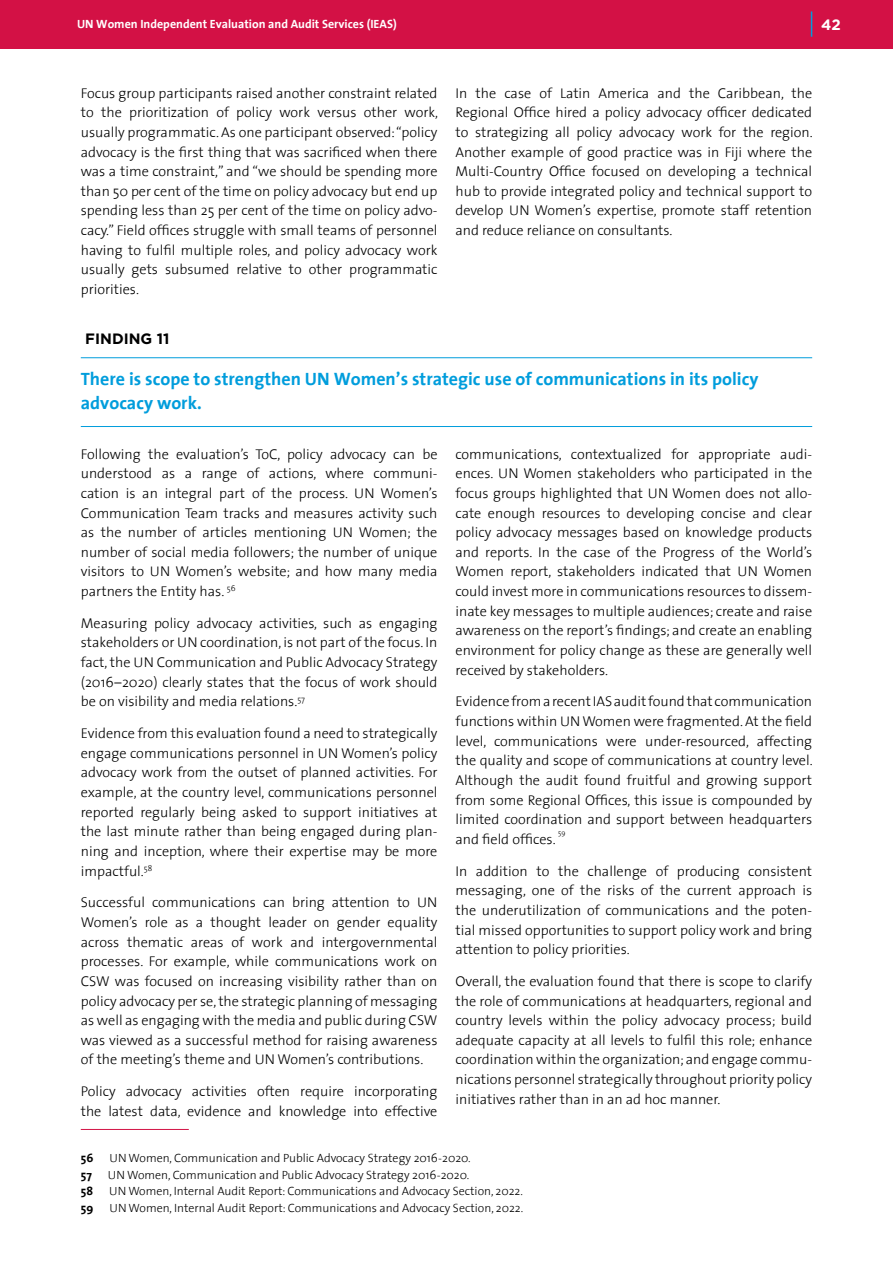
<style>
.page{position:relative;width:893px;height:1263px;background:#fff}
.page>*{position:absolute;margin:0;border:0;box-sizing:border-box;transform-origin:0 0}
.FIndings_Text{font:700 18px/24px "The Sans";color:#009ddc}
.FINDINGS_HEADER{font:700 15px "Gotham";color:#000}
.t1{font:700 15px "Gotham";color:#fff}
.t2{font:300 14.25px/19.6px "The Sans";color:#000;text-align:justify}
.Footnote{font:300 12px "The Sans";color:#000}
.t3{font:700 12px "The Sans";color:#fff}
.Footnote-2{font:700 12px "The Sans";color:#000}
.t4{font:300 7.05px "The Sans";color:#000}
</style>
<div class="page">
<div style="left:0;top:0;width:893px;height:48px;background:#d31145"></div>
<svg style="left:811px;top:11px;width:1px;height:26px"></svg>
<hr style="left:81px;top:1129px;width:108px;height:1px;background:#d31245">
<hr style="left:81px;top:357px;width:731px;height:1px;background:#009ddc">
<hr style="left:81px;top:426px;width:731px;height:1px;background:#009ddc">
<p class="t3" style="left:77px;top:14px;width:321px">UN Women Independent Evaluation and Audit Services (IEAS)</p>
<p class="t1" style="left:821px;top:15px;width:21px">42</p>
<p class="t2" style="left:81px;top:82px;width:359px">Focus group participants raised another constraint related to the prioritization of policy work versus other work, usually programmatic. As one participant observed: “policy advocacy is the first thing that was sacrificed when there was a time constraint,” and “we should be spending more than 50 per cent of the time on policy advocacy but end up spending less than 25 per cent of the time on policy advo&shy;cacy.” Field offices struggle with small teams of personnel having to fulfil multiple roles, and policy advocacy work usually gets subsumed relative to other programmatic priorities.</p>
<p class="t2" style="left:455px;top:82px;width:359px">In the case of Latin America and the Caribbean, the Regional Office hired a policy advocacy officer dedicated to strategizing all policy advocacy work for the region.<br>Another example of good practice was in Fiji where the Multi-Country Office focused on developing a technical hub to provide integrated policy and technical support to develop UN Women’s expertise, promote staff retention and reduce reliance on consultants.</p>
<p class="FINDINGS_HEADER" style="left:85px;top:329px;width:86px">FINDING 11</p>
<p class="FIndings_Text" style="left:81px;top:367px;width:679px">There is scope to strengthen UN Women’s strategic use of communications in its policy advocacy work.</p>
<p class="t2" style="left:81px;top:443px;width:358px">Following the evaluation’s ToC, policy advocacy can be understood as a range of actions, where communi&shy;cation is an integral part of the process. UN Women’s Communication Team tracks and measures activity such as the number of articles mentioning UN Women; the number of social media followers; the number of unique visitors to UN Women’s website; and how many media partners the Entity has. <sup>56</sup></p>
<p class="t2" style="left:81px;top:613px;width:358px">Measuring policy advocacy activities, such as engaging stakeholders or UN coordination, is not part of the focus. In fact, the UN Communication and Public Advocacy Strategy (2016–2020) clearly states that the focus of work should be on visibility and media relations.<sup>57</sup></p>
<p class="t2" style="left:81px;top:723px;width:358px">Evidence from this evaluation found a need to strategically engage communications personnel in UN Women’s policy advocacy work from the outset of planned activities. For example, at the country level, communications personnel reported regularly being asked to support initiatives at the last minute rather than being engaged during plan&shy;ning and inception, where their expertise may be more impactful.<sup>58</sup></p>
<p class="t2" style="left:81px;top:892px;width:358px">Successful communications can bring attention to UN Women’s role as a thought leader on gender equality across thematic areas of work and intergovernmental processes. For example, while communications work on CSW was focused on increasing visibility rather than on policy advocacy per se, the strategic planning of messaging as well as engaging with the media and public during CSW was viewed as a successful method for raising awareness of the meeting’s theme and UN Women’s contributions.</p>
<p class="t2" style="left:81px;top:1081px;width:358px">Policy advocacy activities often require incorporating the latest data, evidence and knowledge into effective</p>
<p class="t2" style="left:455px;top:443px;width:358px">communications, contextualized for appropriate audi&shy;ences. UN Women stakeholders who participated in the focus groups highlighted that UN Women does not allo&shy;cate enough resources to developing concise and clear policy advocacy messages based on knowledge products and reports. In the case of the Progress of the World’s Women report, stakeholders indicated that UN Women could invest more in communications resources to dissem&shy;inate key messages to multiple audiences; create and raise awareness on the report’s findings; and create an enabling environment for policy change as these are generally well received by stakeholders.</p>
<p class="t2" style="left:455px;top:691px;width:359px">Evidence from a recent IAS audit found that communication functions within UN Women were fragmented. At the field level, communications were under-resourced, affecting the quality and scope of communications at country level.<br>Although the audit found fruitful and growing support from some Regional Offices, this issue is compounded by limited coordination and support between headquarters and field offices.</p>
<p class="t4" style="left:558px;top:827px;width:9px">59</p>
<p class="t2" style="left:455px;top:860px;width:358px">In addition to the challenge of producing consistent messaging, one of the risks of the current approach is the underutilization of communications and the poten&shy;tial missed opportunities to support policy work and bring attention to policy priorities.</p>
<p class="t2" style="left:455px;top:971px;width:358px">Overall, the evaluation found that there is scope to clarify the role of communications at headquarters, regional and country levels within the policy advocacy process; build adequate capacity at all levels to fulfil this role; enhance coordination within the organization; and engage commu&shy;nications personnel strategically throughout priority policy initiatives rather than in an ad hoc manner.</p>
<p class="Footnote-2" style="left:81px;top:1148px;width:14px">56</p>
<p class="Footnote" style="left:109px;top:1148px;width:363px">UN Women, Communication and Public Advocacy Strategy 2016-2020.</p>
<p class="Footnote-2" style="left:81px;top:1165px;width:13px">57</p>
<p class="Footnote" style="left:108px;top:1165px;width:363px">UN Women, Communication and Public Advocacy Strategy 2016-2020.</p>
<p class="Footnote-2" style="left:81px;top:1181px;width:14px">58</p>
<p class="Footnote" style="left:109px;top:1181px;width:415px">UN Women, Internal Audit Report: Communications and Advocacy Section, 2022.</p>
<p class="Footnote-2" style="left:81px;top:1198px;width:14px">59</p>
<p class="Footnote" style="left:109px;top:1198px;width:415px">UN Women, Internal Audit Report: Communications and Advocacy Section, 2022.</p>
</div>
